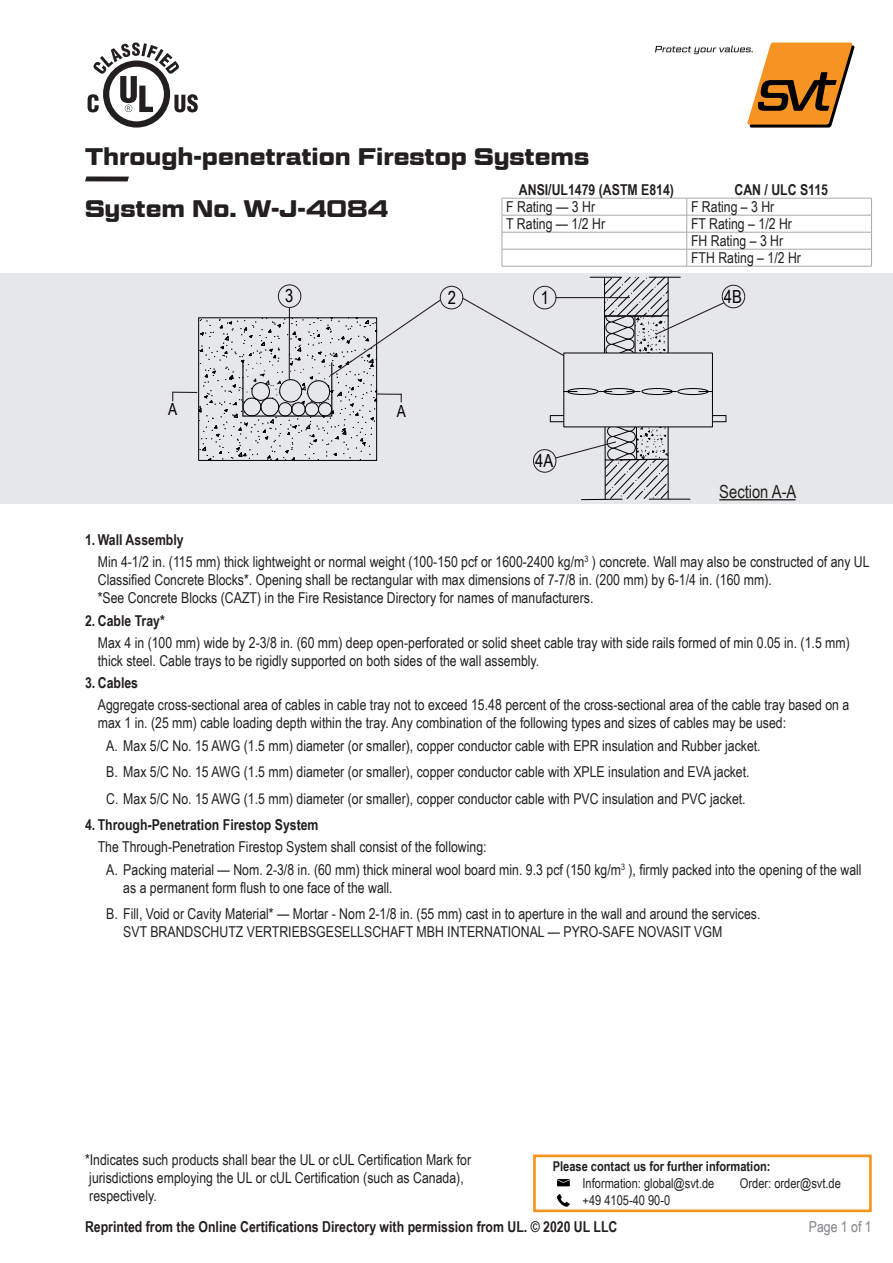
<style>
.page{position:relative;width:893px;height:1263px;background:#fff}
.page>*{position:absolute;margin:0;border:0;box-sizing:border-box;transform-origin:0 0}
.t1{font:700 24px/51.9px "Geom Graphic";color:#231f20}
.t2{font:18px "Arial Narrow";color:#231f20}
.t3{font:18px "Arial Narrow";color:#000001}
.t4{font:16.65px "Arial Narrow";color:#000001}
.t5{font:15px/18px "Arial Narrow";color:#231f20}
.t6{font:700 15px "Arial Narrow";color:#231f20}
.t7{font:15px "Arial Narrow";color:#808285}
.t8{font:13.5px "Arial Narrow";color:#231f20}
.t9{font:700 13.5px "Arial Narrow";color:#231f20}
.s1{font-weight:700}
</style>
<div class="page">
<div style="left:0;top:273px;width:893px;height:230px;background:#e6e7e9"></div>
<svg style="left:103px;top:60px;width:67px;height:68px"></svg>
<div style="left:109px;top:67px;width:55px;height:54px;background:#fff;border-radius:50%"></div>
<svg style="left:88px;top:43px;width:110px;height:69px"></svg>
<svg style="left:85px;top:176px;width:44px;height:5px"></svg>
<svg style="left:655px;top:43px;width:199px;height:85px"></svg>
<svg style="left:557px;top:1179px;width:13px;height:7px"></svg>
<svg style="left:557px;top:1194px;width:13px;height:13px"></svg>
<div style="left:533px;top:1154px;width:339px;height:58px;border:3px solid #f7931d"></div>
<hr style="left:502px;top:215px;width:185px;height:1px;background:#a8a9ad">
<hr style="left:687px;top:215px;width:185px;height:1px;background:#a8a9ad">
<hr style="left:502px;top:232px;width:185px;height:1px;background:#a8a9ad">
<hr style="left:687px;top:232px;width:185px;height:1px;background:#a8a9ad">
<hr style="left:502px;top:249px;width:185px;height:1px;background:#a8a9ad">
<hr style="left:687px;top:249px;width:185px;height:1px;background:#a8a9ad">
<svg style="left:502px;top:199px;width:1px;height:67px"></svg>
<hr style="left:502px;top:266px;width:185px;height:1px;background:#a8a9ad">
<svg style="left:686px;top:199px;width:1px;height:67px"></svg>
<svg style="left:871px;top:199px;width:1px;height:67px"></svg>
<hr style="left:687px;top:266px;width:185px;height:1px;background:#a8a9ad">
<hr style="left:502px;top:198px;width:185px;height:1px;background:#a8a9ad">
<hr style="left:687px;top:198px;width:185px;height:1px;background:#a8a9ad">
<div style="left:278px;top:285px;width:23px;height:23px;border:1px solid #231f20;border-radius:50%"></div>
<div style="left:440px;top:286px;width:23px;height:23px;border:1px solid #231f20;border-radius:50%"></div>
<hr style="left:719px;top:499px;width:77px;height:1px;background:#231f20">
<svg style="left:172px;top:299px;width:269px;height:162px"></svg>
<svg style="left:461px;top:276px;width:284px;height:224px"></svg>
<div style="left:678px;top:388px;width:30px;height:7px;border:1px solid #000001;border-radius:50%"></div>
<div style="left:642px;top:388px;width:30px;height:7px;border:1px solid #000001;border-radius:50%"></div>
<div style="left:604px;top:388px;width:31px;height:7px;border:1px solid #000001;border-radius:50%"></div>
<div style="left:568px;top:388px;width:30px;height:7px;border:1px solid #000001;border-radius:50%"></div>
<h1 class="t1" style="left:85px;top:130px;width:506px">Through-penetration Firestop Systems<br>System No. W-J-4084</h1>
<p class="t6" style="left:519px;top:178px;width:157px">ANSI/UL1479 (ASTM E814)</p>
<p class="t6" style="left:734px;top:178px;width:95px">CAN / ULC S115</p>
<p class="t5" style="left:506px;top:197px;width:90px">F Rating — 3 Hr</p>
<p class="t5" style="left:691px;top:197px;width:85px">F Rating – 3 Hr</p>
<p class="t5" style="left:506px;top:214px;width:100px">T Rating — 1/2 Hr</p>
<p class="t5" style="left:691px;top:215px;width:112px;line-height:17px">FT Rating – 1/2 Hr<br>FH Rating – 3 Hr<br>FTH Rating – 1/2 Hr</p>
<p class="t3" style="left:285px;top:283px;width:10px">3</p>
<p class="t4" style="left:168px;top:397px;width:11px">A</p>
<p class="t4" style="left:397px;top:399px;width:11px">A</p>
<p class="t3" style="left:448px;top:284px;width:10px">2</p>
<p class="t3" style="left:541px;top:284px;width:10px">1</p>
<p class="t3" style="left:535px;top:448px;width:20px">4A</p>
<p class="t3" style="left:724px;top:283px;width:20px">4B</p>
<p class="t2" style="left:719px;top:478px;width:79px">Section A-A</p>
<p class="t5" style="left:98px;top:528px;width:773px;line-height:22.2px;text-indent:-13px"><span class="s1">1. Wall Assembly<br></span>Min 4-1/2 in. (115 mm) thick lightweight or normal weight (100-150 pcf or 1600-2400 kg/m<sup>3</sup> ) concrete. Wall may also be constructed of any UL</p>
<p class="t5" style="left:98px;top:570px;width:676px">Classified Concrete Blocks*. Opening shall be rectangular with max dimensions of 7-7/8 in. (200 mm) by 6-1/4 in. (160 mm). *See Concrete Blocks (CAZT) in the Fire Resistance Directory for names of manufacturers.</p>
<p class="t6" style="left:85px;top:609px;width:81px">2. Cable Tray*</p>
<p class="t5" style="left:98px;top:633px;width:753px">Max 4 in (100 mm) wide by 2-3/8 in. (60 mm) deep open-perforated or solid sheet cable tray with side rails formed of min 0.05 in. (1.5 mm) thick steel. Cable trays to be rigidly supported on both sides of the wall assembly.</p>
<p class="t6" style="left:85px;top:671px;width:55px">3. Cables</p>
<p class="t5" style="left:98px;top:695px;width:753px">Aggregate cross-sectional area of cables in cable tray not to exceed 15.48 percent of the cross-sectional area of the cable tray based on a max 1 in. (25 mm) cable loading depth within the tray. Any combination of the following types and sizes of cables may be used:</p>
<p class="t5" style="left:106px;top:731px;width:656px;line-height:26.5px">A. Max 5/C No. 15 AWG (1.5 mm) diameter (or smaller), copper conductor cable with EPR insulation and Rubber jacket.<br>B. Max 5/C No. 15 AWG (1.5 mm) diameter (or smaller), copper conductor cable with XPLE insulation and EVA jacket.<br>C. Max 5/C No. 15 AWG (1.5 mm) diameter (or smaller), copper conductor cable with PVC insulation and PVC jacket.</p>
<p class="t6" style="left:85px;top:813px;width:235px">4. Through-Penetration Firestop System</p>
<p class="t5" style="left:106px;top:835px;width:757px;line-height:22.2px;text-indent:-9px">The Through-Penetration Firestop System shall consist of the following:<br>A. Packing material — Nom. 2-3/8 in. (60 mm) thick mineral wool board min. 9.3 pcf (150 kg/m<sup>3</sup> ), firmly packed into the opening of the wall</p>
<p class="t5" style="left:106px;top:873px;width:656px;line-height:26.5px;text-indent:17px">as a permanent form flush to one face of the wall.<br>B. Fill, Void or Cavity Material* — Mortar - Nom 2-1/8 in. (55 mm) cast in to aperture in the wall and around the services.</p>
<p class="t5" style="left:123px;top:922px;width:600px">SVT BRANDSCHUTZ VERTRIEBSGESELLSCHAFT MBH INTERNATIONAL — PYRO-SAFE NOVASIT VGM</p>
<p class="t5" style="left:85px;top:1150px;width:388px">*Indicates such products shall bear the UL or cUL Certification Mark for jurisdictions employing the UL or cUL Certification (such as Canada), respectively.</p>
<p class="t9" style="left:553px;top:1155px;width:219px">Please contact us for further information:</p>
<p class="t8" style="left:583px;top:1173px;width:133px">Information: global@svt.de</p>
<p class="t8" style="left:740px;top:1173px;width:103px">Order: order@svt.de</p>
<p class="t8" style="left:583px;top:1190px;width:89px">+49 4105-40 90-0</p>
<p class="t6" style="left:85px;top:1215px;width:534px">Reprinted from the Online Certifications Directory with permission from UL. © 2020 UL LLC</p>
<p class="t7" style="left:809px;top:1215px;width:64px">Page 1 of 1</p>
</div>
